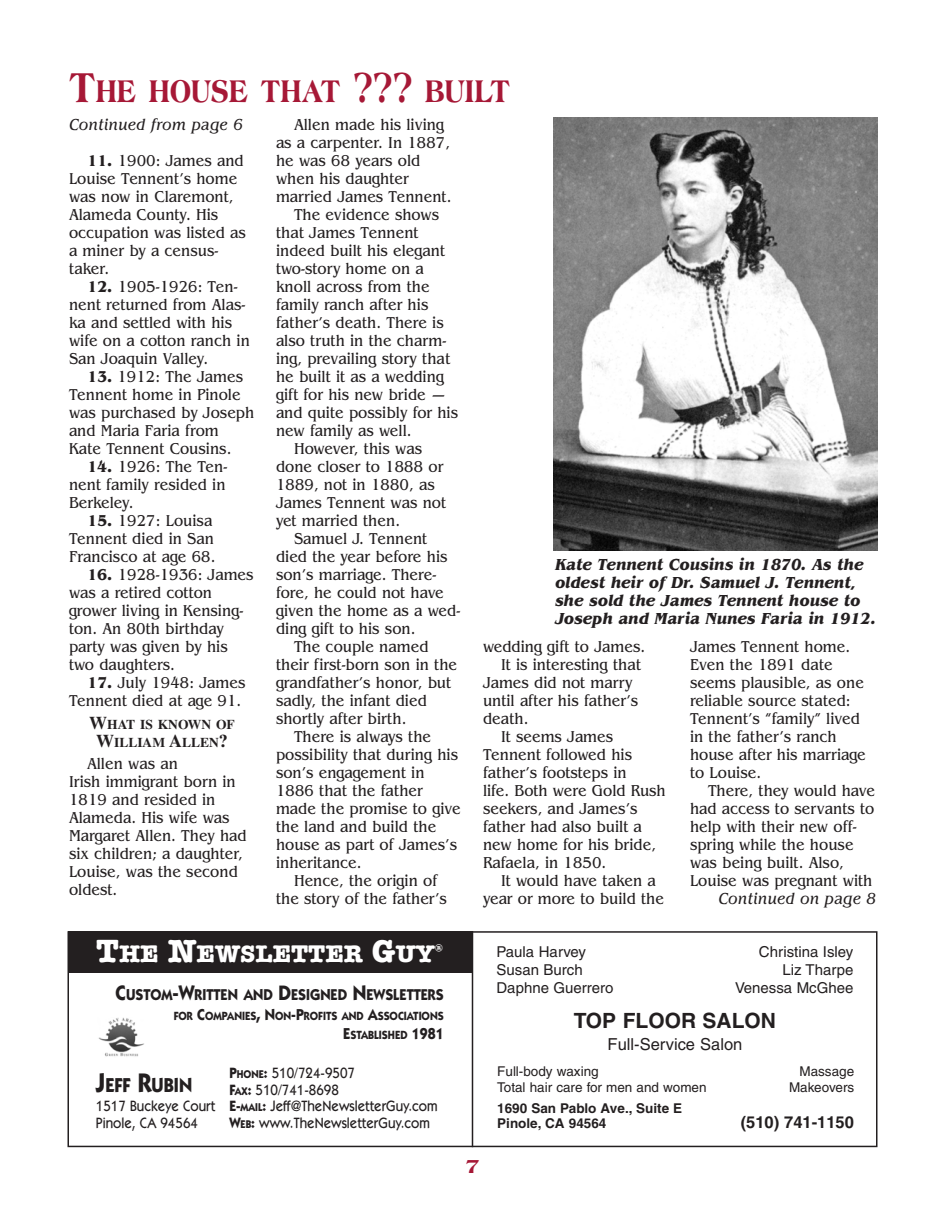
<style>
.page{position:relative;width:945px;height:1215px;background:#fff}
.page>*{position:absolute;margin:0;border:0;box-sizing:border-box;transform-origin:0 0}
.t1{font:800 33.6px "Americana";color:#a61836;scale:.77 1}
.t2{font:700 24.75px "American Typewriter";color:#fff}
.t3{font:700 21px "Helvetica";color:#231f20}
.t4{font:800 21px "Americana";color:#a61836}
.t5{font:700 20.25px "Itc Kabel";color:#231f20;scale:.9 1}
.t6{font:16.5px/18px "Benguiat";color:#231f20;scale:.9 1}
.t7{font:italic 700 16.5px/18px "Benguiat";color:#231f20;scale:.9 1}
.t8{font:italic 16.5px "Benguiat";color:#231f20;scale:.9 1}
.t9{font:16.5px "Helvetica";color:#231f20}
.t10{font:700 16.5px "Helvetica";color:#231f20}
.t11{font:700 15.75px "Itc Kabel";color:#231f20;scale:.9 1}
.t12{font:500 15px/16.5px "Itc Kabel";color:#231f20;scale:.9 1}
.t13{font:15px "Helvetica";color:#231f20}
.t14{font:13.5px "Helvetica";color:#231f20}
.t15{font:700 13.5px/15px "Helvetica";color:#231f20}
.t16{font:700 13.5px/18px "Times";color:#231f20;text-align:center}
.t17{font:700 11.85px/19.5px "Itc Kabel";color:#231f20;text-align:right;scale:.9 1}
.s1{font-size:44.85px}
.s2{font-weight:700}
.s3{font-size:18px}
.s4{font-size:33px}
.s5{font-size:21px}
.s6{font-size:15.9px}
.s7{font-weight:700;font-size:11.25px}
.s8{font-size:27px}
</style>
<div class="page">
<div style="left:68px;top:931px;width:810px;height:216px;border:2px solid #231f20"></div>
<hr style="left:472px;top:931px;width:1px;height:216px;background:#231f20">
<div style="left:68px;top:931px;width:404px;height:42px;background:#231f20"></div>
<img style="left:98px;top:1017px;width:46px;height:40px">
<img style="left:554px;top:117px;width:324px;height:434px">
<h1 class="t1" style="left:69px;top:77px;width:575px"><span class="s1">T</span>HE HOUSE THAT <span class="s1">???</span> BUILT</h1>
<p class="t8" style="left:69px;top:119px;width:195px">Continued from page 6</p>
<p class="t6" style="left:69px;top:153px;width:198px;text-indent:18px"><span class="s2">11.</span> 1900: James and<br>Louise Tennent’s home was now in Claremont,<br>Alameda County. His occupation was listed as a miner by a census&shy;taker.</p>
<p class="t6" style="left:69px;top:279px;width:203px;text-indent:18px"><span class="s2">12.</span> 1905-1926: Ten&shy;nent returned from Alas&shy;ka and settled with his wife on a cotton ranch in<br>San Joaquin Valley.</p>
<p class="t6" style="left:69px;top:369px;width:207px;text-indent:18px"><span class="s2">13.</span> 1912: The James<br>Tennent home in Pinole was purchased by Joseph and Maria Faria from<br>Kate Tennent Cousins.</p>
<p class="t6" style="left:69px;top:459px;width:177px;text-align:justify;text-indent:18px"><span class="s2">14.</span> 1926: The Ten&shy;nent family resided in Berkeley.</p>
<p class="t6" style="left:69px;top:513px;width:164px;text-indent:18px"><span class="s2">15.</span> 1927: Louisa<br>Tennent died in San<br>Francisco at age 68.</p>
<p class="t6" style="left:69px;top:567px;width:207px;text-indent:18px"><span class="s2">16.</span> 1928-1936: James was a retired cotton grower living in Kensing&shy;ton. An 80th birthday party was given by his two daughters.</p>
<p class="t6" style="left:69px;top:675px;width:198px;text-align:right"><span class="s2">17.</span> July 1948: James<br>Tennent died at age 91.</p>
<p class="t16" style="left:89px;top:716px;width:147px"><span class="s3">W</span>HAT IS KNOWN OF<br><span class="s3">W</span>ILLIAM <span class="s3">A</span>LLEN<span class="s3">?</span></p>
<p class="t6" style="left:69px;top:756px;width:199px;text-indent:18px">Allen was an<br>Irish immigrant born in<br>1819 and resided in<br>Alameda. His wife was<br>Margaret Allen. They had six children; a daughter,<br>Louise, was the second oldest.</p>
<p class="t6" style="left:294px;top:117px;width:168px">Allen made his living</p>
<p class="t6" style="left:276px;top:135px;width:195px">as a carpenter. In 1887,</p>
<p class="t6" style="left:276px;top:153px;width:162px">he was 68 years old</p>
<p class="t6" style="left:276px;top:171px;width:149px">when his daughter</p>
<p class="t6" style="left:276px;top:189px;width:196px">married James Tennent.</p>
<p class="t6" style="left:294px;top:207px;width:163px">The evidence shows</p>
<p class="t6" style="left:276px;top:225px;width:160px">that James Tennent</p>
<p class="t6" style="left:276px;top:243px;width:189px">indeed built his elegant</p>
<p class="t6" style="left:276px;top:261px;width:166px">two-story home on a</p>
<p class="t6" style="left:276px;top:279px;width:172px">knoll across from the</p>
<p class="t6" style="left:276px;top:297px;width:171px">family ranch after his</p>
<p class="t6" style="left:276px;top:315px;width:188px">father’s death. There is</p>
<p class="t6" style="left:276px;top:333px;width:191px">also truth in the charm-</p>
<p class="t6" style="left:276px;top:351px;width:195px">ing, prevailing story that</p>
<p class="t6" style="left:276px;top:369px;width:188px">he built it as a wedding</p>
<p class="t6" style="left:276px;top:387px;width:190px">gift for his new bride —</p>
<p class="t6" style="left:276px;top:405px;width:204px">and quite possibly for his</p>
<p class="t6" style="left:276px;top:423px;width:152px">new family as well.</p>
<p class="t6" style="left:294px;top:441px;width:144px">However, this was</p>
<p class="t6" style="left:276px;top:459px;width:187px">done closer to 1888 or</p>
<p class="t6" style="left:276px;top:477px;width:178px">1889, not in 1880, as</p>
<p class="t6" style="left:276px;top:495px;width:190px">James Tennent was not</p>
<p class="t6" style="left:276px;top:513px;width:139px">yet married then.</p>
<p class="t6" style="left:294px;top:531px;width:150px">Samuel J. Tennent</p>
<p class="t6" style="left:276px;top:549px;width:192px">died the year before his</p>
<p class="t6" style="left:276px;top:567px;width:180px">son’s marriage. There-</p>
<p class="t6" style="left:276px;top:585px;width:188px">fore, he could not have</p>
<p class="t6" style="left:276px;top:603px;width:206px">given the home as a wed-</p>
<p class="t6" style="left:276px;top:621px;width:157px">ding gift to his son.</p>
<p class="t6" style="left:294px;top:639px;width:151px">The couple named</p>
<p class="t6" style="left:276px;top:657px;width:203px">their first-born son in the</p>
<p class="t6" style="left:276px;top:675px;width:196px">grandfather’s honor, but</p>
<p class="t6" style="left:276px;top:693px;width:169px">sadly, the infant died</p>
<p class="t6" style="left:276px;top:711px;width:146px">shortly after birth.</p>
<p class="t6" style="left:294px;top:729px;width:154px">There is always the</p>
<p class="t6" style="left:276px;top:747px;width:204px">possibility that during his</p>
<p class="t6" style="left:276px;top:765px;width:167px">son’s engagement in</p>
<p class="t6" style="left:276px;top:783px;width:165px">1886 that the father</p>
<p class="t6" style="left:276px;top:801px;width:207px">made the promise to give</p>
<p class="t6" style="left:276px;top:819px;width:180px">the land and build the</p>
<p class="t6" style="left:276px;top:837px;width:203px">house as part of James’s</p>
<p class="t6" style="left:276px;top:855px;width:97px">inheritance.</p>
<p class="t6" style="left:294px;top:873px;width:161px">Hence, the origin of</p>
<p class="t6" style="left:276px;top:891px;width:191px">the story of the father’s</p>
<p class="t7" style="left:555px;top:557px;width:358px">Kate Tennent Cousins in 1870. As the oldest heir of Dr. Samuel J. Tennent, she sold the James Tennent house to Joseph and Maria Nunes Faria in 1912.</p>
<p class="t6" style="left:483px;top:639px;width:182px">wedding gift to James.</p>
<p class="t6" style="left:501px;top:657px;width:157px">It is interesting that</p>
<p class="t6" style="left:483px;top:675px;width:168px">James did not marry</p>
<p class="t6" style="left:483px;top:693px;width:174px">until after his father’s</p>
<p class="t6" style="left:483px;top:711px;width:52px">death.</p>
<p class="t6" style="left:501px;top:729px;width:126px">It seems James</p>
<p class="t6" style="left:483px;top:747px;width:167px">Tennent followed his</p>
<p class="t6" style="left:483px;top:765px;width:161px">father’s footsteps in</p>
<p class="t6" style="left:483px;top:783px;width:205px">life. Both were Gold Rush</p>
<p class="t6" style="left:483px;top:801px;width:173px">seekers, and James’s</p>
<p class="t6" style="left:483px;top:819px;width:178px">father had also built a</p>
<p class="t6" style="left:483px;top:837px;width:194px">new home for his bride,</p>
<p class="t6" style="left:483px;top:855px;width:139px">Rafaela, in 1850.</p>
<p class="t6" style="left:501px;top:873px;width:173px">It would have taken a</p>
<p class="t6" style="left:483px;top:891px;width:203px">year or more to build the</p>
<p class="t6" style="left:690px;top:639px;width:197px">James Tennent home.<br>Even the 1891 date seems plausible, as one reliable source stated:<br>Tennent’s “family” lived in the father’s ranch house after his marriage to Louise.</p>
<p class="t6" style="left:690px;top:783px;width:207px;text-indent:18px">There, they would have had access to servants to help with their new off&shy;spring while the house was being built. Also,<br>Louise was pregnant with</p>
<p class="t8" style="left:718px;top:893px;width:177px">Continued on page 8</p>
<h2 class="t2" style="left:96px;top:938px;width:349px"><span class="s4">T</span>HE <span class="s4">N</span>EWSLETTER <span class="s4">G</span>UY<sup>®</sup></h2>
<p class="t11" style="left:116px;top:989px;width:366px"><span class="s5">C</span>USTOM<span class="s5">-W</span>RITTEN AND <span class="s5">D</span>ESIGNED <span class="s5">N</span>EWSLETTERS</p>
<p class="t17" style="left:174px;top:1007px;width:301px">FOR <span class="s6">C</span>OMPANIES<span class="s6">, N</span>ON<span class="s6">-P</span>ROFITS AND <span class="s6">A</span>SSOCIATIONS<br><span class="s6">E</span>STABLISHED <span class="s6">1981</span></p>
<p class="t12" style="left:229px;top:1066px;width:233px"><span class="s2">P</span><span class="s7">HONE</span><span class="s2">:</span> 510/724-9507<br><span class="s2">F</span><span class="s7">AX</span><span class="s2">:</span> 510/741-8698<br><span class="s2">E-</span><span class="s7">MAIL</span><span class="s2">:</span> Jeff@TheNewsletterGuy.com<br><span class="s2">W</span><span class="s7">EB</span><span class="s2">:</span> www.TheNewsletterGuy.com</p>
<p class="t5" style="left:96px;top:1077px;width:108px"><span class="s8">J</span>EFF <span class="s8">R</span>UBIN</p>
<p class="t12" style="left:96px;top:1099px;width:134px">1517 Buckeye Court<br>Pinole, CA 94564</p>
<p class="t4" style="left:465px;top:1158px;width:16px">7</p>
<p class="t13" style="left:496px;top:946px;width:91px">Paula Harvey</p>
<p class="t13" style="left:759px;top:946px;width:96px">Christina Isley</p>
<p class="t13" style="left:496px;top:964px;width:88px">Susan Burch</p>
<p class="t13" style="left:783px;top:964px;width:72px">Liz Tharpe</p>
<p class="t13" style="left:496px;top:982px;width:119px">Daphne Guerrero</p>
<p class="t13" style="left:735px;top:982px;width:120px">Venessa McGhee</p>
<p class="t3" style="left:574px;top:1013px;width:204px">TOP FLOOR SALON</p>
<p class="t9" style="left:608px;top:1038px;width:136px">Full-Service Salon</p>
<p class="t14" style="left:497px;top:1066px;width:103px">Full-body waxing</p>
<p class="t14" style="left:799px;top:1066px;width:56px">Massage</p>
<p class="t14" style="left:497px;top:1082px;width:211px">Total hair care for men and women</p>
<p class="t14" style="left:789px;top:1082px;width:67px">Makeovers</p>
<p class="t15" style="left:497px;top:1102px;width:187px">1690 San Pablo Ave., Suite E<br>Pinole, CA 94564</p>
<p class="t10" style="left:741px;top:1116px;width:115px">(510) 741-1150</p>
</div>
